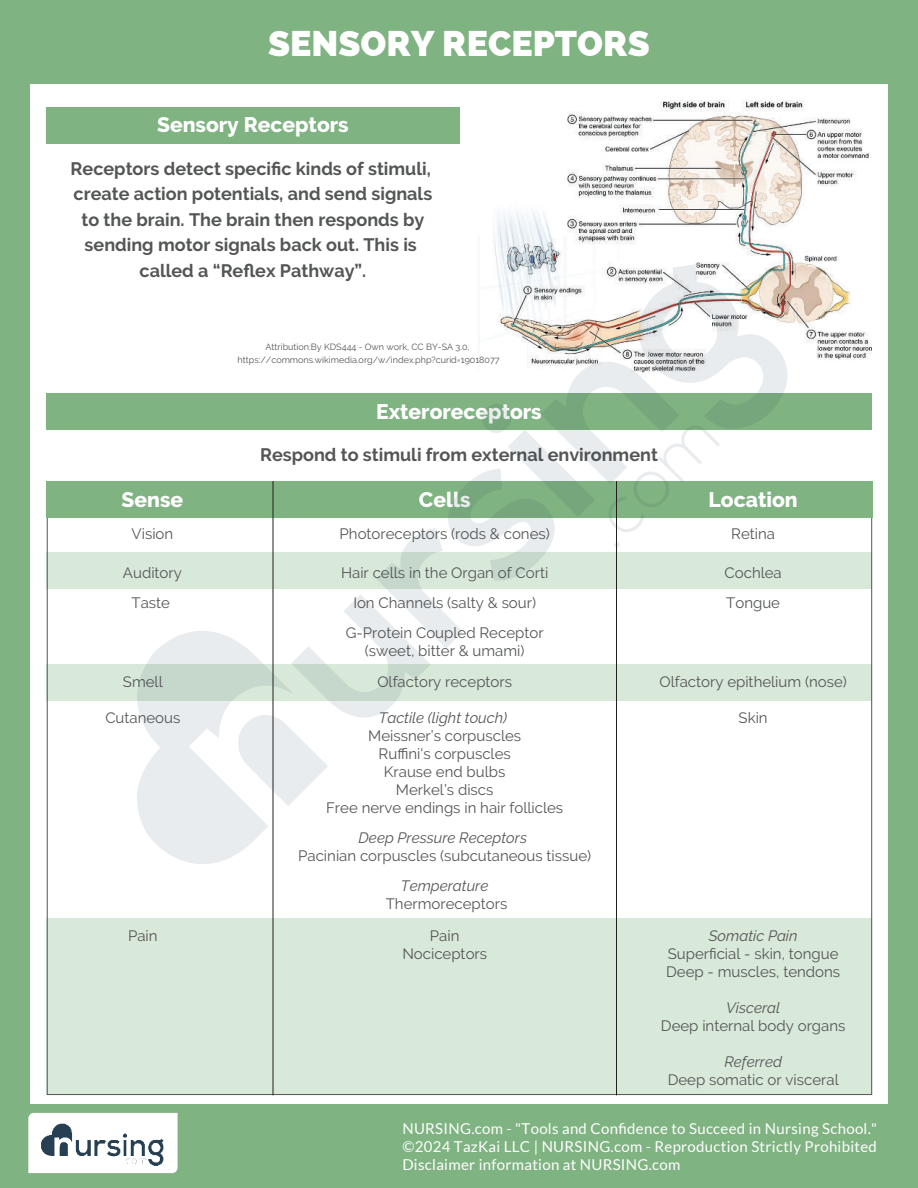
<style>
.page{position:relative;width:918px;height:1188px;background:#7fb381}
.page>*{position:absolute;margin:0;border:0;box-sizing:border-box;transform-origin:0 0}
.t1{font:800 35.7px "Raleway";color:#fff}
.t2{font:800 21px "Raleway";color:#fff}
.t3{font:700 18px/25.5px "Raleway";color:#545555;text-align:center}
.t4{font:15px/18px "Raleway";color:#545555;text-align:center}
.t5{font:15px/18px "Lato";letter-spacing:.02em;color:#fff;text-align:justify}
.t6{font:italic 15px "Raleway";color:#545555}
.t7{font:9px/13.5px "Raleway";color:#545555;text-align:center}
</style>
<div class="page">
<div style="left:30px;top:84px;width:858px;height:1020px;background:#fff"></div>
<div style="left:46px;top:552px;width:826px;height:37px;background:#d8e8d9"></div>
<div style="left:46px;top:664px;width:826px;height:37px;background:#d8e8d9"></div>
<div style="left:46px;top:394px;width:826px;height:36px;background:#7fb381"></div>
<div style="left:46px;top:107px;width:413px;height:37px;background:#7fb381"></div>
<div style="left:46px;top:918px;width:826px;height:177px;background:#d8e8d9"></div>
<div style="left:46px;top:481px;width:826px;height:36px;background:#7fb381"></div>
<hr style="left:273px;top:481px;width:1px;height:614px;background:#231f20">
<hr style="left:616px;top:481px;width:1px;height:614px;background:#231f20">
<img style="left:493px;top:100px;width:379px;height:260px">
<div style="left:28px;top:1113px;width:150px;height:60px;background:#fff"></div>
<img style="left:36px;top:1118px;width:134px;height:50px">
<svg style="left:137px;top:264px;width:651px;height:600px"></svg>
<h1 class="t1" style="left:268px;top:23px;width:383px">SENSORY RECEPTORS</h1>
<h2 class="t2" style="left:157px;top:117px;width:193px">Sensory Receptors</h2>
<p class="t3" style="left:71px;top:156px;width:363px">Receptors detect specific kinds of stimuli, create action potentials, and send signals to the brain. The brain then responds by sending motor signals back out. This is called a “Reflex Pathway”.</p>
<p class="t7" style="left:238px;top:341px;width:264px">Attribution:By KDS444 - Own work, CC BY-SA 3.0, https://commons.wikimedia.org/w/index.php?curid=19018077</p>
<h2 class="t2" style="left:376px;top:404px;width:167px">Exteroreceptors</h2>
<p class="t3" style="left:260px;top:444px;width:399px">Respond to stimuli from external environment</p>
<h2 class="t2" style="left:122px;top:491px;width:63px">Sense</h2>
<h2 class="t2" style="left:419px;top:491px;width:53px">Cells</h2>
<h2 class="t2" style="left:709px;top:491px;width:91px">Location</h2>
<p class="t4" style="left:340px;top:526px;width:212px">Photoreceptors (rods &amp; cones)</p>
<p class="t4" style="left:132px;top:526px;width:43px">Vision</p>
<p class="t4" style="left:123px;top:565px;width:60px">Auditory</p>
<p class="t4" style="left:341px;top:565px;width:209px">Hair cells in the Organ of Corti</p>
<p class="t4" style="left:731px;top:526px;width:45px">Retina</p>
<p class="t4" style="left:725px;top:565px;width:59px">Cochlea</p>
<p class="t4" style="left:346px;top:589px;width:199px;line-height:30px">Ion Channels (salty &amp; sour)<br>G-Protein Coupled Receptor</p>
<p class="t4" style="left:365px;top:643px;width:161px">(sweet, bitter &amp; umami)</p>
<p class="t4" style="left:132px;top:595px;width:40px">Taste</p>
<p class="t4" style="left:726px;top:595px;width:55px">Tongue</p>
<p class="t4" style="left:123px;top:674px;width:41px">Smell</p>
<p class="t4" style="left:377px;top:674px;width:136px">Olfactory receptors</p>
<p class="t4" style="left:659px;top:674px;width:189px">Olfactory epithelium (nose)</p>
<p class="t6" style="left:379px;top:712px;width:130px">Tactile (light touch)</p>
<p class="t4" style="left:326px;top:728px;width:239px">Meissner’s corpuscles<br>Ruffini's corpuscles<br>Krause end bulbs<br>Merkel’s discs<br>Free nerve endings in hair follicles</p>
<p class="t6" style="left:359px;top:832px;width:170px">Deep Pressure Receptors</p>
<p class="t4" style="left:298px;top:848px;width:294px">Pacinian corpuscles (subcutaneous tissue)</p>
<p class="t6" style="left:401px;top:880px;width:89px">Temperature</p>
<p class="t4" style="left:386px;top:896px;width:123px">Thermoreceptors</p>
<p class="t4" style="left:105px;top:710px;width:77px">Cutaneous</p>
<p class="t4" style="left:739px;top:710px;width:31px">Skin</p>
<p class="t4" style="left:128px;top:928px;width:31px">Pain</p>
<p class="t4" style="left:402px;top:928px;width:86px">Pain<br>Nociceptors</p>
<p class="t6" style="left:709px;top:930px;width:90px">Somatic Pain</p>
<p class="t4" style="left:666px;top:945px;width:176px;text-align:left">Superficial - skin, tongue<br>Deep - muscles, tendons</p>
<p class="t6" style="left:726px;top:1002px;width:55px">Visceral</p>
<p class="t4" style="left:661px;top:1018px;width:186px">Deep internal body organs</p>
<p class="t6" style="left:724px;top:1056px;width:59px">Referred</p>
<p class="t4" style="left:668px;top:1072px;width:173px">Deep somatic or visceral</p>
<p class="t5" style="left:402px;top:1120px;width:476px">NURSING.com - "Tools and Confidence to Succeed in Nursing School." ©2024 TazKai LLC | NURSING.com - Reproduction Strictly Prohibited Disclaimer information at NURSING.com</p>
</div>
